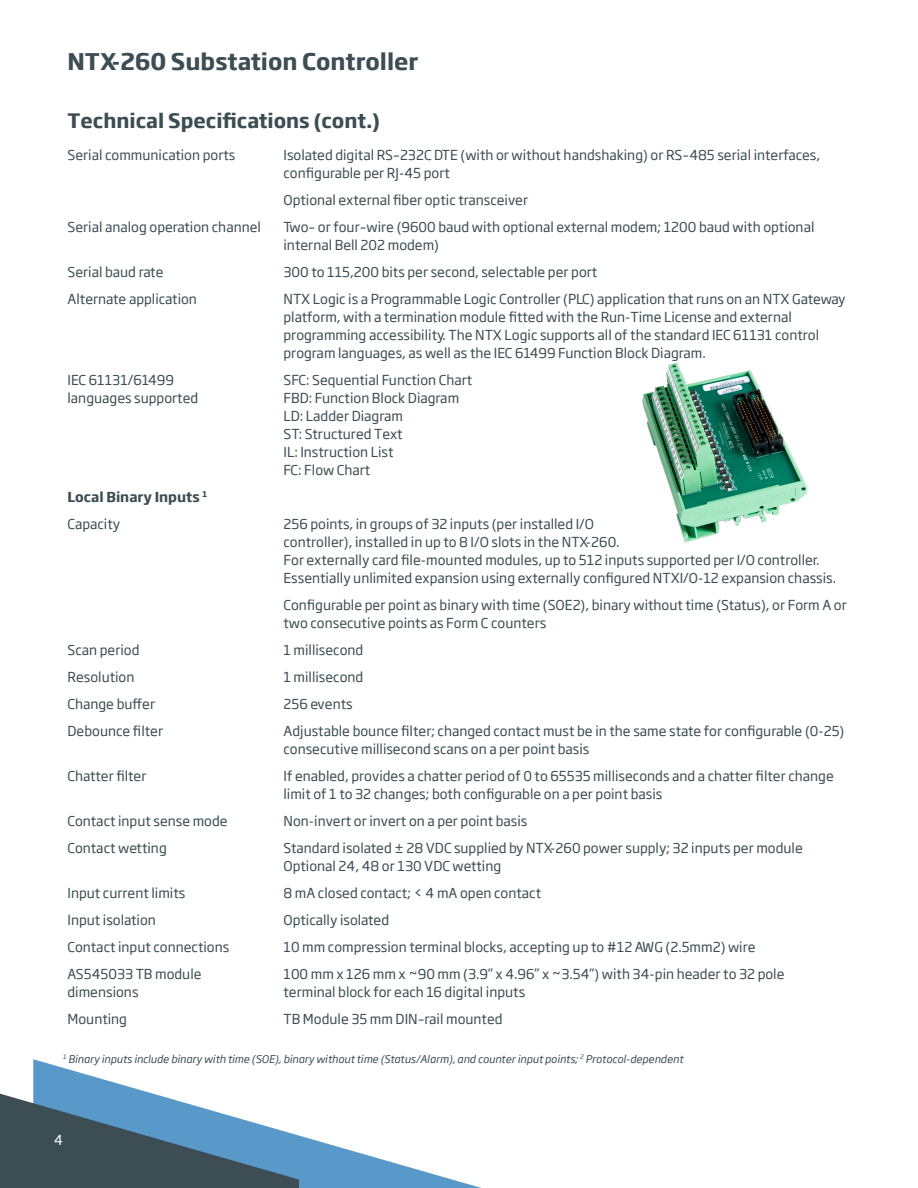
<style>
.page{position:relative;width:918px;height:1188px;background:#fff}
.page>*{position:absolute;margin:0;border:0;box-sizing:border-box;transform-origin:0 0}
.H1_inside_page{font:700 22.5px "Soho Gothic Pro";color:#3c4d54}
.t1{font:700 19.5px "Soho Gothic Pro";color:#3c4d54}
.T1{font:13.5px/18px "Soho Gothic Pro";color:#3c4d54}
.T1-2{font:700 13.5px "Soho Gothic Pro";color:#3c4d54}
.t2{font:13.5px "Soho Gothic Pro";color:#fff}
.T1-3{font:italic 10.5px "Soho Gothic Pro";color:#3c4d54}
</style>
<div class="page">
<svg style="left:33px;top:1059px;width:448px;height:129px"></svg>
<svg style="left:0;top:1090px;width:299px;height:98px;background:#5f7e93"></svg>
<img style="left:642px;top:362px;width:166px;height:180px">
<p class="H1_inside_page" style="left:68px;top:44px;width:352px">NTX-260 Substation Controller</p>
<h2 class="t1" style="left:68px;top:105px;width:314px">Technical Specifications (cont.)</h2>
<p class="T1" style="left:68px;top:145px;width:169px">Serial communication ports</p>
<p class="T1" style="left:284px;top:145px;width:538px">Isolated digital RS–232C DTE (with or without handshaking) or RS–485 serial interfaces, configurable per RJ-45 port</p>
<p class="T1" style="left:284px;top:190px;width:246px">Optional external fiber optic transceiver</p>
<p class="T1" style="left:68px;top:217px;width:195px">Serial analog operation channel</p>
<p class="T1" style="left:284px;top:217px;width:533px">Two– or four–wire (9600 baud with optional external modem; 1200 baud with optional internal Bell 202 modem)</p>
<p class="T1" style="left:68px;top:262px;width:98px">Serial baud rate</p>
<p class="T1" style="left:284px;top:262px;width:315px">300 to 115,200 bits per second, selectable per port</p>
<p class="T1" style="left:68px;top:289px;width:131px">Alternate application</p>
<p class="T1" style="left:284px;top:289px;width:564px">NTX Logic is a Programmable Logic Controller (PLC) application that runs on an NTX Gateway platform, with a termination module fitted with the Run-Time License and external programming accessibility. The NTX Logic supports all of the standard IEC 61131 control program languages, as well as the IEC 61499 Function Block Diagram.</p>
<p class="T1" style="left:68px;top:370px;width:108px">IEC 61131/61499</p>
<p class="T1" style="left:284px;top:370px;width:190px">SFC: Sequential Function Chart</p>
<p class="T1" style="left:68px;top:388px;width:132px">languages supported</p>
<p class="T1" style="left:284px;top:388px;width:177px">FBD: Function Block Diagram<br>LD: Ladder Diagram<br>ST: Structured Text<br>IL: Instruction List<br>FC: Flow Chart</p>
<p class="T1-2" style="left:68px;top:486px;width:141px">Local Binary Inputs <sup>1</sup></p>
<p class="T1" style="left:68px;top:514px;width:54px">Capacity</p>
<p class="T1" style="left:284px;top:514px;width:554px">256 points, in groups of 32 inputs (per installed I/O<br>controller), installed in up to 8 I/O slots in the NTX-260.<br>For externally card file-mounted modules, up to 512 inputs supported per I/O controller.<br>Essentially unlimited expansion using externally configured NTXI/O-12 expansion chassis.</p>
<p class="T1" style="left:284px;top:595px;width:565px">Configurable per point as binary with time (SOE2), binary without time (Status), or Form A or two consecutive points as Form C counters</p>
<p class="T1" style="left:68px;top:640px;width:74px">Scan period</p>
<p class="T1" style="left:284px;top:640px;width:81px">1 millisecond</p>
<p class="T1" style="left:68px;top:667px;width:68px">Resolution</p>
<p class="T1" style="left:284px;top:667px;width:81px">1 millisecond</p>
<p class="T1" style="left:68px;top:694px;width:89px">Change buffer</p>
<p class="T1" style="left:284px;top:694px;width:71px">256 events</p>
<p class="T1" style="left:68px;top:721px;width:97px">Debounce filter</p>
<p class="T1" style="left:284px;top:721px;width:562px">Adjustable bounce filter; changed contact must be in the same state for configurable (0-25) consecutive millisecond scans on a per point basis</p>
<p class="T1" style="left:68px;top:766px;width:81px">Chatter filter</p>
<p class="T1" style="left:284px;top:766px;width:552px">If enabled, provides a chatter period of 0 to 65535 milliseconds and a chatter filter change limit of 1 to 32 changes; both configurable on a per point basis</p>
<p class="T1" style="left:68px;top:811px;width:162px">Contact input sense mode</p>
<p class="T1" style="left:284px;top:811px;width:245px">Non-invert or invert on a per point basis</p>
<p class="T1" style="left:68px;top:838px;width:101px">Contact wetting</p>
<p class="T1" style="left:284px;top:838px;width:521px">Standard isolated ± 28 VDC supplied by NTX-260 power supply; 32 inputs per module<br>Optional 24, 48 or 130 VDC wetting</p>
<p class="T1" style="left:68px;top:883px;width:119px">Input current limits</p>
<p class="T1" style="left:284px;top:883px;width:259px">8 mA closed contact; &lt; 4 mA open contact</p>
<p class="T1" style="left:68px;top:910px;width:90px">Input isolation</p>
<p class="T1" style="left:284px;top:910px;width:107px">Optically isolated</p>
<p class="T1" style="left:68px;top:937px;width:163px">Contact input connections</p>
<p class="T1" style="left:284px;top:937px;width:474px">10 mm compression terminal blocks, accepting up to #12 AWG (2.5mm2) wire</p>
<p class="T1" style="left:68px;top:964px;width:136px">AS545033 TB module</p>
<p class="T1" style="left:284px;top:964px;width:503px">100 mm x 126 mm x ~90 mm (3.9” x 4.96” x ~3.54”) with 34-pin header to 32 pole</p>
<p class="T1" style="left:68px;top:982px;width:73px">dimensions</p>
<p class="T1" style="left:284px;top:982px;width:243px">terminal block for each 16 digital inputs</p>
<p class="T1" style="left:68px;top:1009px;width:61px">Mounting</p>
<p class="T1" style="left:284px;top:1009px;width:221px">TB Module 35 mm DIN–rail mounted</p>
<p class="T1-3" style="left:63px;top:1051px;width:622px"><sup>1</sup> Binary inputs include binary with time (SOE), binary without time (Status/Alarm), and counter input points; <sup>2</sup> Protocol-dependent</p>
<p class="t2" style="left:54px;top:1129px;width:10px">4</p>
</div>
